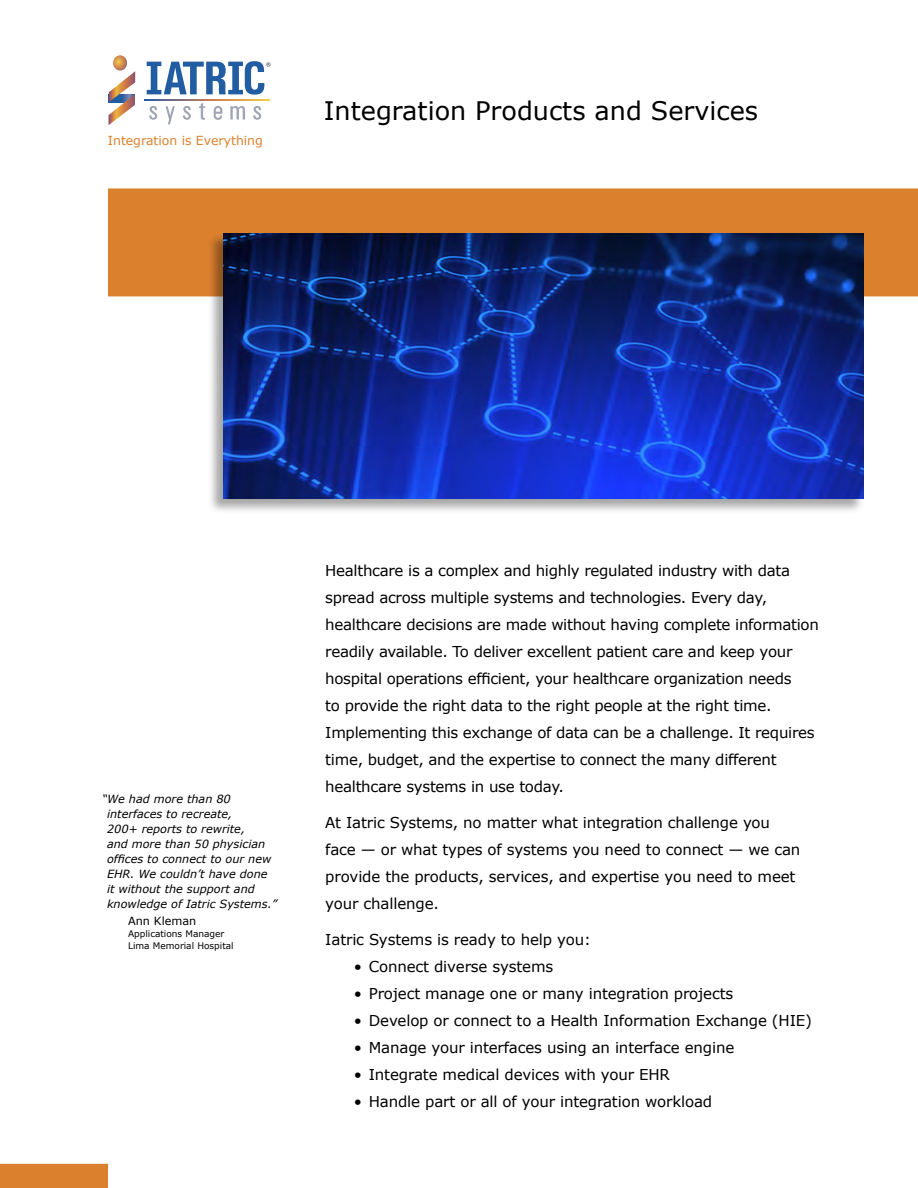
<style>
.page{position:relative;width:918px;height:1188px;background:#fff}
.page>*{position:absolute;margin:0;border:0;box-sizing:border-box;transform-origin:0 0}
.t1{font:25.5px "Verdana";color:#000}
.t2{font:15px/27px "Verdana";letter-spacing:-.02em;color:#000}
.t3{font:12.45px "Verdana";color:#db812e}
.t4{font:italic 11.25px/15px "Verdana";color:#000}
.t5{font:11.25px "Verdana";color:#000}
.t6{font:9px "Verdana";color:#000}
</style>
<div class="page">
<svg style="left:109px;top:55px;width:26px;height:70px"></svg>
<svg style="left:145px;top:99px;width:124px;height:1px"></svg>
<svg style="left:199px;top:103px;width:6px;height:17px"></svg>
<svg style="left:230px;top:106px;width:15px;height:13px"></svg>
<svg style="left:149px;top:106px;width:8px;height:14px"></svg>
<svg style="left:183px;top:106px;width:8px;height:14px"></svg>
<svg style="left:253px;top:106px;width:8px;height:14px"></svg>
<svg style="left:214px;top:106px;width:8px;height:14px"></svg>
<svg style="left:166px;top:106px;width:9px;height:18px"></svg>
<svg style="left:147px;top:61px;width:124px;height:34px"></svg>
<div style="left:109px;top:189px;width:809px;height:107px;background:#db812e"></div>
<div style="left:108px;top:188px;width:810px;height:108px;border:2px solid #db812e"></div>
<div style="left:1px;top:1165px;width:106px;height:22px;background:#db812e"></div>
<div style="left:0;top:1164px;width:108px;height:24px;border:2px solid #db812e"></div>
<div style="left:208px;top:232px;width:657px;height:282px;background:#000;opacity:.35"></div>
<img style="left:223px;top:233px;width:641px;height:266px">
<p class="t3" style="left:108px;top:132px;width:156px">Integration is Everything</p>
<p class="t1" style="left:324px;top:93px;width:436px">Integration Products and Services</p>
<p class="t4" style="left:102px;top:792px;width:130px">“We had more than 80</p>
<p class="t4" style="left:107px;top:807px;width:127px">interfaces to recreate,</p>
<p class="t4" style="left:107px;top:822px;width:140px">200+ reports to rewrite,</p>
<p class="t4" style="left:107px;top:837px;width:166px">and more than 50 physician offices to connect to our new</p>
<p class="t4" style="left:107px;top:867px;width:172px">EHR. We couldn’t have done it without the support and knowledge of Iatric Systems.”</p>
<p class="t5" style="left:128px;top:913px;width:70px">Ann Kleman</p>
<p class="t6" style="left:128px;top:928px;width:98px">Applications Manager</p>
<p class="t6" style="left:128px;top:940px;width:107px">Lima Memorial Hospital</p>
<p class="t2" style="left:325px;top:557px;width:495px">Healthcare is a complex and highly regulated industry with data spread across multiple systems and technologies. Every day, healthcare decisions are made without having complete information readily available. To deliver excellent patient care and keep your hospital operations efficient, your healthcare organization needs<br>to provide the right data to the right people at the right time.<br>Implementing this exchange of data can be a challenge. It requires time, budget, and the expertise to connect the many different healthcare systems in use today.</p>
<p class="t2" style="left:325px;top:809px;width:477px">At Iatric Systems, no matter what integration challenge you face — or what types of systems you need to connect — we can provide the products, services, and expertise you need to meet your challenge.</p>
<p class="t2" style="left:325px;top:926px;width:267px">Iatric Systems is ready to help you:</p>
<p class="t2" style="left:354px;top:953px;width:201px">• Connect diverse systems</p>
<p class="t2" style="left:354px;top:980px;width:381px">• Project manage one or many integration projects</p>
<p class="t2" style="left:354px;top:1007px;width:460px">• Develop or connect to a Health Information Exchange (HIE)</p>
<p class="t2" style="left:354px;top:1034px;width:382px">• Manage your interfaces using an interface engine</p>
<p class="t2" style="left:354px;top:1061px;width:318px">• Integrate medical devices with your EHR</p>
<p class="t2" style="left:354px;top:1088px;width:360px">• Handle part or all of your integration workload</p>
</div>
